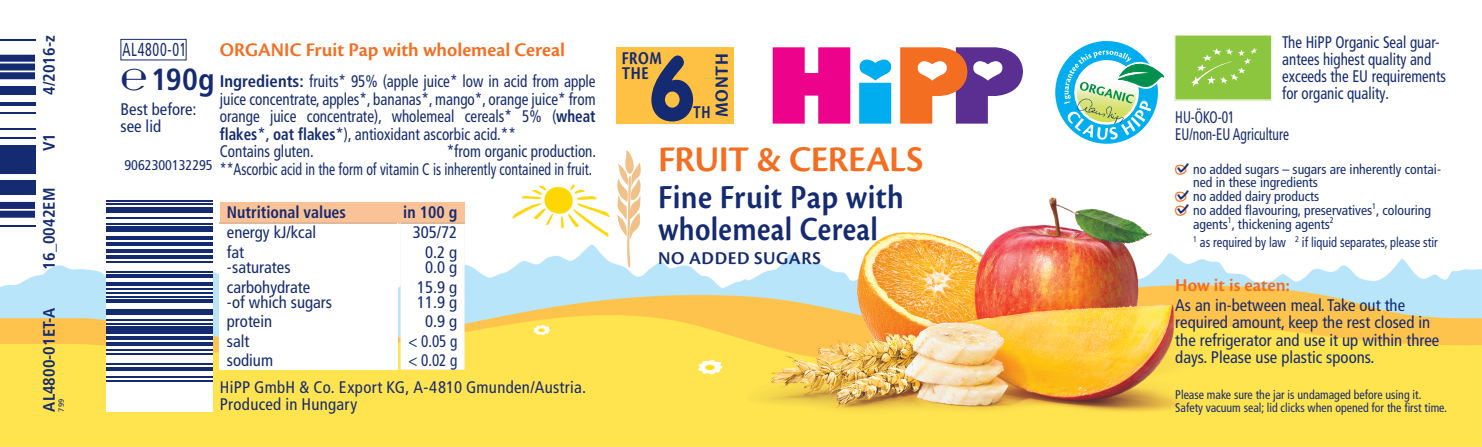
<style>
.page{position:relative;width:1482px;height:447px;background:#fff}
.page>*{position:absolute;margin:0;border:0;box-sizing:border-box;transform-origin:0 0}
.t1{font:900 88.5px "VAG Rounded";color:#152b71;scale:.91 1}
.t2{font:52.5px "Hippcode";color:#152b71}
.t3{font:600 37.5px "Cronos Pro";letter-spacing:-.015em;color:#f36e21}
.t4{font:600 35px/32.5px "Cronos Pro";letter-spacing:.01em;color:#152b71;scale:.9 1}
.t5{font:700 condensed 30.5px "Frutiger LT Pro";color:#152b71}
.t6{font:600 20px "Cronos Pro";color:#f36e21}
.t7{font:700 19.25px "Cronos Pro";letter-spacing:.04em;color:#152b71;scale:.92 1}
.t8{font:600 18.75px "Cronos Pro";letter-spacing:.03em;color:#152b71}
.t9{font:600 18.75px "Cronos Pro";color:#f36e21}
.t10{font:condensed 18.75px "Frutiger LT Pro";letter-spacing:.05em;color:#152b71;scale:.75 1}
.t11{font:700 18.75px/15px "Cronos Pro";letter-spacing:.04em;color:#152b71;scale:.8 1}
.t12{font:700 18.75px "Cronos Pro";letter-spacing:.04em;color:#152b71;scale:.73 1}
.t13{font:condensed 16.75px/17.5px "Frutiger LT Pro";color:#152b71;scale:.9 1}
.t14{font:condensed 16.75px/17.5px "Frutiger LT Pro";color:#152b71}
.t15{font:condensed 16.75px/17px "Frutiger LT Pro";color:#152b71;scale:.89 1}
.t16{font:condensed 16.75px/16.8px "Frutiger LT Pro";letter-spacing:.02em;color:#152b71}
.t17{font:condensed 16.75px/17.5px "Frutiger LT Pro";color:#152b71;scale:.8 1}
.t18{font:700 condensed 16.75px "Frutiger LT Pro";color:#152b71;scale:.95 1}
.t19{font:700 condensed 16.5px "Frutiger LT Pro";color:#152b71}
.t20{font:condensed 14.25px "Frutiger LT Pro";color:#152b71}
.t21{font:condensed 13.75px/13.8px "Frutiger LT Pro";color:#152b71}
.t22{font:condensed 13.75px "Frutiger LT Pro";color:#152b71;scale:.9 1}
.t23{font:condensed 12.5px/12.5px "Frutiger LT Pro";color:#152b71;scale:.95 1}
.t24{font:7.5px "Frutiger LT Pro";color:#152b71}
.s1{font-weight:700}
.s2{font-family:"Technical LH Pi One";font-weight:400;font-stretch:normal;font-size:32.5px}
</style>
<div class="page">
<img style="left:0;top:38px;width:1481px;height:408px">
<svg style="left:533px;top:325px;width:17px;height:10px"></svg>
<svg style="left:697px;top:359px;width:25px;height:15px"></svg>
<div style="left:705px;top:364px;width:9px;height:6px;background:#ffdd17;border-radius:50%"></div>
<svg style="left:1173px;top:35px;width:99px;height:66px;background:#96cb50"></svg>
<svg style="left:1053px;top:39px;width:113px;height:107px"></svg>
<div style="left:220px;top:202px;width:244px;height:21px;background:#fbc197"></div>
<img style="left:220px;top:223px;width:177px;height:146px">
<hr style="left:220px;top:222px;width:177px;height:1px;background:#deb898">
<img style="left:400px;top:223px;width:64px;height:146px">
<hr style="left:400px;top:222px;width:64px;height:1px;background:#deb898">
<svg style="left:900px;top:47px;width:122px;height:76px"></svg>
<svg style="left:857px;top:54px;width:36px;height:69px"></svg>
<svg style="left:772px;top:47px;width:78px;height:76px;background:#ef239b"></svg>
<div style="left:616px;top:47px;width:117px;height:76px;background:#fec143"></div>
<svg style="left:617px;top:150px;width:23px;height:118px"></svg>
<div style="left:120px;top:39px;width:66px;height:21px;border:1px solid #152b71"></div>
<div style="left:106px;top:177px;width:107px;height:234px;background:#fff"></div>
<hr style="left:106px;top:380px;width:107px;height:2px;background:#152b71">
<hr style="left:106px;top:376px;width:107px;height:2px;background:#152b71">
<svg style="left:106px;top:367px;width:107px;height:3px"></svg>
<hr style="left:106px;top:362px;width:107px;height:2px;background:#152b71">
<hr style="left:106px;top:353px;width:107px;height:2px;background:#152b71">
<hr style="left:106px;top:349px;width:107px;height:2px;background:#152b71">
<svg style="left:106px;top:342px;width:107px;height:3px"></svg>
<hr style="left:106px;top:336px;width:107px;height:4px;background:#152b71">
<div style="left:106px;top:326px;width:107px;height:8px;background:#152b71"></div>
<hr style="left:106px;top:322px;width:107px;height:2px;background:#152b71">
<hr style="left:106px;top:318px;width:107px;height:2px;background:#152b71">
<div style="left:106px;top:309px;width:107px;height:6px;background:#152b71"></div>
<hr style="left:106px;top:299px;width:107px;height:4px;background:#152b71">
<hr style="left:106px;top:295px;width:107px;height:2px;background:#152b71">
<hr style="left:106px;top:291px;width:107px;height:2px;background:#152b71">
<hr style="left:106px;top:288px;width:107px;height:2px;background:#152b71">
<hr style="left:106px;top:282px;width:107px;height:4px;background:#152b71">
<hr style="left:106px;top:274px;width:107px;height:4px;background:#152b71">
<hr style="left:106px;top:270px;width:107px;height:2px;background:#152b71">
<hr style="left:106px;top:261px;width:107px;height:2px;background:#152b71">
<hr style="left:106px;top:255px;width:107px;height:4px;background:#152b71">
<hr style="left:106px;top:249px;width:107px;height:4px;background:#152b71">
<svg style="left:106px;top:242px;width:107px;height:3px"></svg>
<hr style="left:106px;top:236px;width:107px;height:4px;background:#152b71">
<div style="left:106px;top:226px;width:107px;height:6px;background:#152b71"></div>
<hr style="left:106px;top:222px;width:107px;height:2px;background:#152b71">
<hr style="left:106px;top:217px;width:107px;height:2px;background:#152b71">
<div style="left:106px;top:207px;width:107px;height:6px;background:#152b71"></div>
<hr style="left:106px;top:203px;width:107px;height:2px;background:#152b71">
<hr style="left:106px;top:199px;width:107px;height:2px;background:#152b71">
<svg style="left:1175px;top:162px;width:13px;height:12px"></svg>
<svg style="left:1175px;top:190px;width:13px;height:25px"></svg>
<h2 class="t2" style="left:-14px;top:230px;width:196px;rotate:-90deg">AL4800 01ET A</h2>
<p class="t19" style="left:39px;top:95px;width:61px;rotate:-90deg">4/2016-z</p>
<p class="t19" style="left:39px;top:151px;width:20px;rotate:-90deg">V1</p>
<p class="t19" style="left:39px;top:269px;width:83px;rotate:-90deg">16_0042EM</p>
<p class="t19" style="left:39px;top:411px;width:105px;rotate:-90deg">AL4800-01ET-A</p>
<p class="t24" style="left:57px;top:411px;width:14px;rotate:-90deg">799</p>
<p class="t6" style="left:220px;top:38px;width:347px">ORGANIC Fruit Pap with wholemeal Cereal</p>
<p class="t13" style="left:220px;top:73px;width:419px"><span class="s1">Ingredients:</span> fruits* 95% (apple juice* low in acid from apple juice concentrate, apples*, bananas*, mango*, orange juice* from orange juice concentrate), wholemeal cereals* 5% (<span class="s1">wheat flakes</span>*, <span class="s1">oat flakes</span>*), antioxidant ascorbic acid.**<br>Contains gluten.</p>
<p class="t10" style="left:122px;top:38px;width:87px">AL4800-01</p>
<h3 class="t5" style="left:120px;top:62px;width:95px"><span class="s2">0</span>190g</h3>
<p class="t14" style="left:120px;top:102px;width:77px;line-height:16.2px">Best before: see lid</p>
<p class="t13" style="left:220px;top:143px;width:419px;text-align:right">*from organic production.<br>**Ascorbic acid in the form of vitamin C is inherently contained in fruit.</p>
<p class="t20" style="left:124px;top:157px;width:90px">9062300132295</p>
<p class="t18" style="left:227px;top:202px;width:127px">Nutritional values</p>
<p class="t18" style="left:403px;top:202px;width:58px">in 100 g</p>
<p class="t14" style="left:227px;top:223px;width:91px">energy kJ/kcal</p>
<p class="t14" style="left:413px;top:223px;width:46px">305/72</p>
<p class="t14" style="left:227px;top:243px;width:19px">fat</p>
<p class="t14" style="left:425px;top:243px;width:34px">0.2 g</p>
<p class="t14" style="left:227px;top:258px;width:65px">- saturates</p>
<p class="t14" style="left:425px;top:258px;width:34px">0.0 g</p>
<p class="t14" style="left:227px;top:278px;width:85px">carbohydrate</p>
<p class="t14" style="left:417px;top:278px;width:42px">15.9 g</p>
<p class="t14" style="left:227px;top:293px;width:107px">- of which sugars</p>
<p class="t14" style="left:417px;top:293px;width:42px">11.9 g</p>
<p class="t14" style="left:227px;top:312px;width:47px">protein</p>
<p class="t14" style="left:425px;top:312px;width:34px">0.9 g</p>
<p class="t14" style="left:227px;top:332px;width:24px">salt</p>
<p class="t13" style="left:408px;top:332px;width:56px">&lt; 0.05 g</p>
<p class="t14" style="left:227px;top:351px;width:48px">sodium</p>
<p class="t13" style="left:408px;top:351px;width:56px">&lt; 0.02 g</p>
<p class="t16" style="left:220px;top:378px;width:368px">HiPP GmbH &amp; Co. Export KG, A-4810 Gmunden/Austria.<br>Produced in Hungary</p>
<p class="t11" style="left:621px;top:51px;width:52px">FROM<br>THE</p>
<p class="t7" style="left:710px;top:117px;width:71px;rotate:-90deg">MONTH</p>
<h1 class="t1" style="left:650px;top:35px;width:49px">6</h1>
<p class="t12" style="left:693px;top:101px;width:25px">TH</p>
<h3 class="t3" style="left:658px;top:138px;width:267px">FRUIT &amp; CEREALS</h3>
<h3 class="t4" style="left:658px;top:181px;width:275px">Fine Fruit Pap with wholemeal Cereal</h3>
<p class="t8" style="left:658px;top:247px;width:164px">NO ADDED SUGARS</p>
<p class="t15" style="left:1281px;top:34px;width:185px">The HiPP Organic Seal guar&shy;antees highest quality and exceeds the EU requirements for organic quality.</p>
<p class="t17" style="left:1175px;top:108px;width:144px">HU-ÖKO-01<br>EU/non-EU Agriculture</p>
<p class="t21" style="left:1192px;top:162px;width:249px">no added sugars – sugars are inherently contai&shy;ned in these ingredients<br>no added dairy products<br>no added flavouring, preservatives<sup>1</sup>, colouring agents<sup>1</sup>, thickening agents<sup>2</sup></p>
<p class="t22" style="left:1192px;top:234px;width:273px"><sup>1</sup> as required by law <sup>2</sup> if liquid separates, please stir</p>
<p class="t9" style="left:1175px;top:274px;width:116px">How it is eaten:</p>
<p class="t14" style="left:1175px;top:296px;width:265px">As an in-between meal. Take out the required amount, keep the rest closed in the refrigerator and use it up within three days. Please use plastic spoons.</p>
<p class="t23" style="left:1175px;top:388px;width:287px">Please make sure the jar is undamaged before using it.<br>Safety vacuum seal; lid clicks when opened for the first time.</p>
</div>
